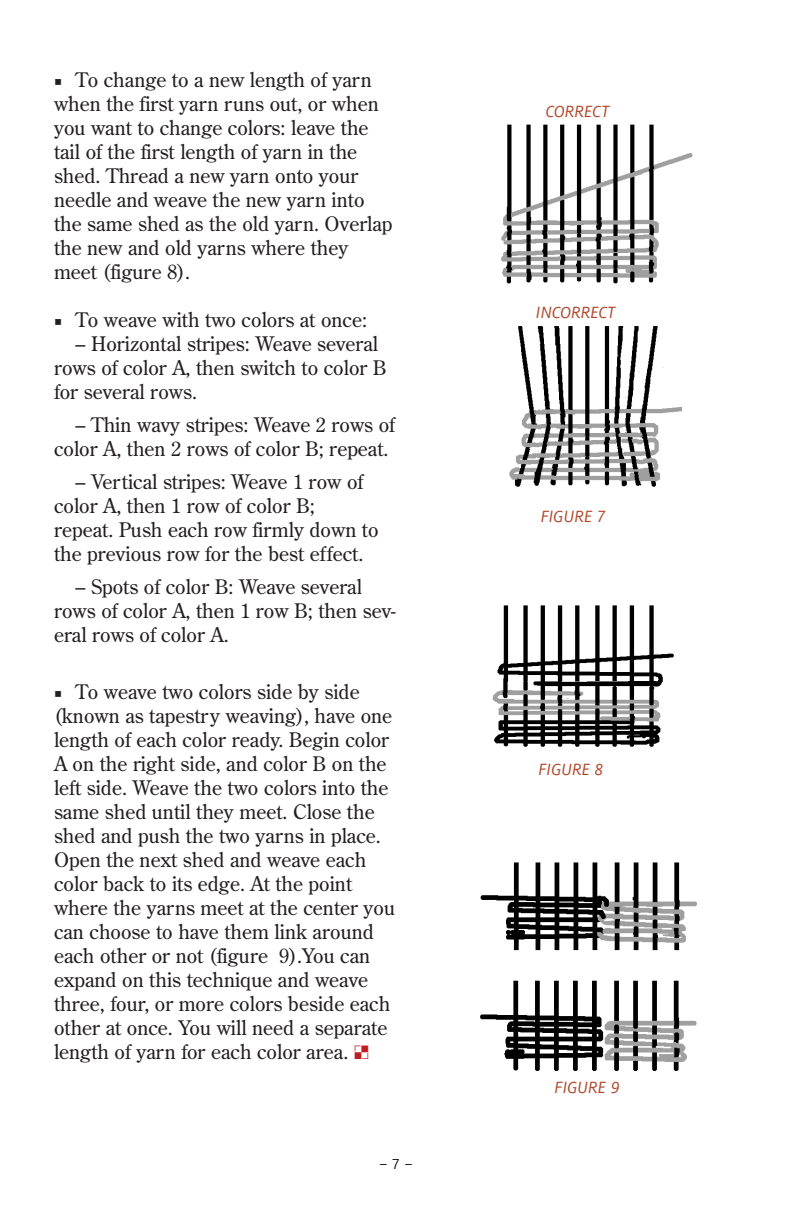
<style>
.page{position:relative;width:792px;height:1224px;background:#fff}
.page>*{position:absolute;margin:0;border:0;box-sizing:border-box;transform-origin:0 0}
.paragraph{font:20px/24px "Century Old Style Std";color:#231f20}
.figure_label{font:italic 18px "Milo Offc";color:#b1472a}
.t1{font:16px "Milo Offc";color:#231f20}
.s1{font-family:"Minion Pro"}
.s2{color:#be1e23}
</style>
<div class="page">
<img style="left:480px;top:862px;width:217px;height:209px">
<img style="left:492px;top:605px;width:182px;height:142px">
<img style="left:501px;top:124px;width:192px;height:160px">
<img style="left:509px;top:326px;width:173px;height:161px">
<p class="paragraph" style="left:54px;top:68px;width:340px"><span class="s1">■</span> To change to a new length of yarn when the first yarn runs out, or when you want to change colors: leave the tail of the first length of yarn in the shed. Thread a new yarn onto your needle and weave the new yarn into the same shed as the old yarn. Overlap the new and old yarns where they meet (figure 8).</p>
<p class="paragraph" style="left:54px;top:308px;width:315px"><span class="s1">■</span> To weave with two colors at once:</p>
<p class="paragraph" style="left:54px;top:332px;width:334px;text-indent:22px">– Horizontal stripes: Weave several rows of color A, then switch to color B for several rows.</p>
<p class="paragraph" style="left:54px;top:413px;width:343px;text-indent:22px">– Thin wavy stripes: Weave 2 rows of color A, then 2 rows of color B; repeat.</p>
<p class="paragraph" style="left:54px;top:470px;width:326px;text-indent:22px">– Vertical stripes: Weave 1 row of color A, then 1 row of color B; repeat. Push each row firmly down to the previous row for the best effect.</p>
<p class="paragraph" style="left:54px;top:575px;width:343px;text-indent:22px">– Spots of color B: Weave several rows of color A, then 1 row B; then sev&shy;eral rows of color A.</p>
<p class="paragraph" style="left:54px;top:680px;width:343px"><span class="s1">■</span> To weave two colors side by side (known as tapestry weaving), have one length of each color ready. Begin color A on the right side, and color B on the left side. Weave the two colors into the same shed until they meet. Close the shed and push the two yarns in place.<br>Open the next shed and weave each color back to its edge. At the point where the yarns meet at the center you can choose to have them link around each other or not (figure 9).You can expand on this technique and weave three, four, or more colors beside each other at once. You will need a separate length of yarn for each color area. <span class="s2">•</span></p>
<p class="t1" style="left:379px;top:1155px;width:35px">– 7 –</p>
<p class="figure_label" style="left:546px;top:102px;width:65px">CORRECT</p>
<p class="figure_label" style="left:536px;top:302px;width:81px">INCORRECT</p>
<p class="figure_label" style="left:541px;top:507px;width:67px">FIGURE 7</p>
<p class="figure_label" style="left:538px;top:759px;width:67px">FIGURE 8</p>
<p class="figure_label" style="left:555px;top:1078px;width:67px">FIGURE 9</p>
</div>
